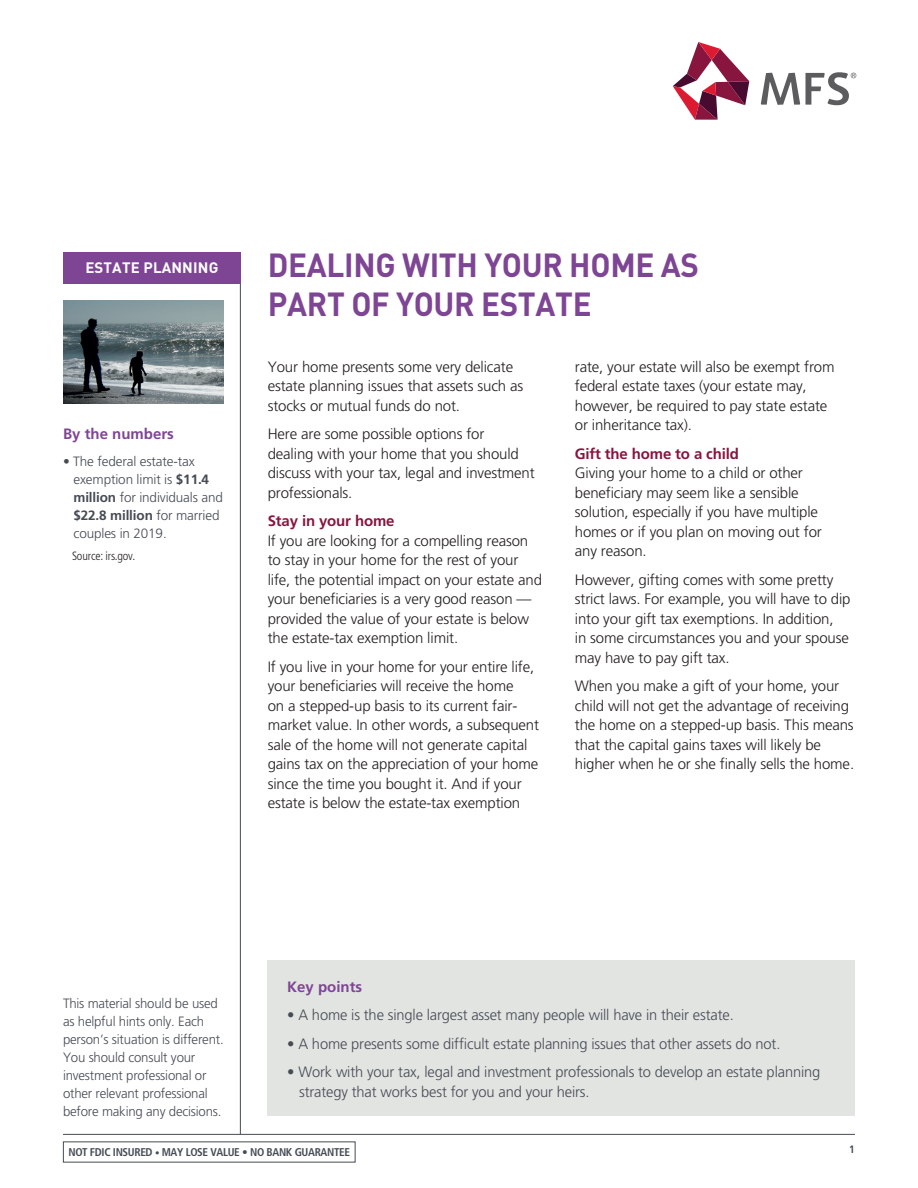
<style>
.page{position:relative;width:918px;height:1188px;background:#fff}
.page>*{position:absolute;margin:0;border:0;box-sizing:border-box;transform-origin:0 0}
.t1{font:700 33px/39px "DINOT";letter-spacing:-.01em;color:#7e4594;scale:.95 1}
.t2{font:300 15px/19.5px "Frutiger LT Std";letter-spacing:-.01em;color:#231f20}
.t3{font:300 15px/19.5px "Frutiger LT Std";letter-spacing:-.01em;color:#464b54}
.t4{font:700 15px "Frutiger LT Std";letter-spacing:-.01em;color:#88153e}
.t5{font:700 15px "Frutiger LT Std";color:#7e4594}
.t6{font:700 15px "DINOT";letter-spacing:.01em;color:#fff}
.t7{font:300 13.5px/18px "Frutiger LT Std";letter-spacing:-.015em;color:#464b54}
.t8{font:300 condensed 12px "Frutiger LT Std";letter-spacing:-.01em;color:#231f20}
.t9{font:700 condensed 11.25px "Frutiger LT Std";letter-spacing:-.03em;color:#464b54}
.t10{font:700 10.5px "DINOT";color:#464b54}
.s1{font-weight:700}
.s2{font-size:9px}
</style>
<div class="page">
<hr style="left:63px;top:1134px;width:792px;height:1px;background:#464b54">
<hr style="left:240px;top:252px;width:1px;height:882px;background:#464b54">
<img style="left:63px;top:300px;width:161px;height:104px">
<svg style="left:673px;top:42px;width:76px;height:78px"></svg>
<svg style="left:761px;top:72px;width:95px;height:33px"></svg>
<div style="left:268px;top:961px;width:587px;height:155px;background:#e2e4e2"></div>
<div style="left:63px;top:252px;width:178px;height:32px;background:#7e4594"></div>
<p class="t6" style="left:85px;top:258px;width:135px">ESTATE PLANNING</p>
<h1 class="t1" style="left:268px;top:245px;width:455px">DEALING WITH YOUR HOME AS<br>PART OF YOUR ESTATE</h1>
<p class="t5" style="left:63px;top:425px;width:112px">By the numbers</p>
<p class="t7" style="left:74px;top:452px;width:151px;text-indent:-11px">• The federal estate-tax exemption limit is <span class="s1">$11.4 million</span> for individuals and <span class="s1">$22.8 million</span> for married couples in 2019.</p>
<p class="t8" style="left:72px;top:549px;width:65px">Source: irs.gov.</p>
<p class="t2" style="left:268px;top:357px;width:257px">Your home presents some very delicate estate planning issues that assets such as stocks or mutual funds do not.</p>
<p class="t2" style="left:268px;top:425px;width:269px">Here are some possible options for<br>dealing with your home that you should discuss with your tax, legal and investment professionals.</p>
<p class="t4" style="left:268px;top:512px;width:128px">Stay in your home</p>
<p class="t2" style="left:268px;top:531px;width:276px">If you are looking for a compelling reason to stay in your home for the rest of your life, the potential impact on your estate and your beneficiaries is a very good reason — provided the value of your estate is below the estate-tax exemption limit.</p>
<p class="t2" style="left:268px;top:657px;width:273px">If you live in your home for your entire life, your beneficiaries will receive the home<br>on a stepped-up basis to its current fair&shy;market value. In other words, a subsequent sale of the home will not generate capital gains tax on the appreciation of your home since the time you bought it. And if your estate is below the estate-tax exemption</p>
<p class="t2" style="left:575px;top:357px;width:261px">rate, your estate will also be exempt from federal estate taxes (your estate may, however, be required to pay state estate or inheritance tax).</p>
<p class="t4" style="left:575px;top:445px;width:166px">Gift the home to a child</p>
<p class="t2" style="left:575px;top:464px;width:249px">Giving your home to a child or other beneficiary may seem like a sensible solution, especially if you have multiple homes or if you plan on moving out for any reason.</p>
<p class="t2" style="left:575px;top:570px;width:277px">However, gifting comes with some pretty strict laws. For example, you will have to dip into your gift tax exemptions. In addition,<br>in some circumstances you and your spouse may have to pay gift tax.</p>
<p class="t2" style="left:575px;top:677px;width:281px">When you make a gift of your home, your child will not get the advantage of receiving the home on a stepped-up basis. This means that the capital gains taxes will likely be higher when he or she finally sells the home.</p>
<p class="t7" style="left:63px;top:995px;width:162px">This material should be used as helpful hints only. Each person’s situation is different.<br>You should consult your investment professional or other relevant professional before making any decisions.</p>
<p class="t5" style="left:287px;top:977px;width:77px">Key points</p>
<p class="t3" style="left:287px;top:1005px;width:448px">• A home is the single largest asset many people will have in their estate.</p>
<p class="t3" style="left:287px;top:1034px;width:495px">• A home presents some difficult estate planning issues that other assets do not.</p>
<p class="t3" style="left:299px;top:1062px;width:523px;text-indent:-12px">• Work with your tax, legal and investment professionals to develop an estate planning strategy that works best for you and your heirs.</p>
<p class="t9" style="left:68px;top:1146px;width:283px">NOT FDIC INSURED <span class="s2">•</span> MAY LOSE VALUE • NO BANK GUARANTEE</p>
<p class="t10" style="left:849px;top:1142px;width:7px">1</p>
</div>
